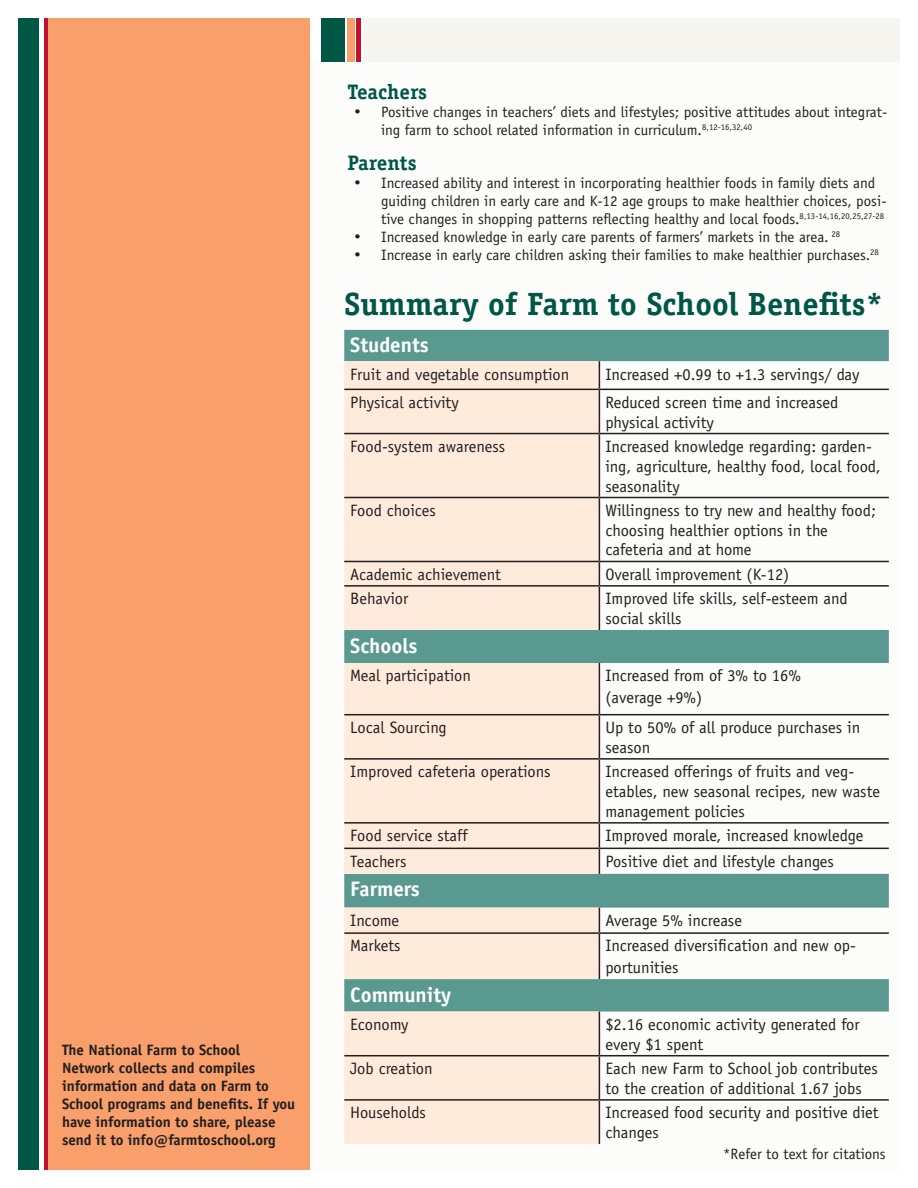
<style>
.page{position:relative;width:918px;height:1188px;background:#fff}
.page>*{position:absolute;margin:0;border:0;box-sizing:border-box;transform-origin:0 0}
.t1{font:700 32.25px "Officina Serif";color:#005746}
.t2{font:700 21px "Officina Sans";color:#fff}
.t3{font:700 21px "Officina Serif";color:#005746}
.t4{font:16.5px/19.8px "Officina Sans";color:#231f20}
.List_Paragraph{font:15px/18px "Officina Sans";color:#231f20}
.t5{font:700 15px/18px "Officina Sans";letter-spacing:-.005em;color:#231f20}
</style>
<div class="page">
<div style="left:363px;top:18px;width:537px;height:44px;background:#f6f5f0"></div>
<div style="left:321px;top:18px;width:23px;height:44px;background:#005746"></div>
<div style="left:347px;top:18px;width:8px;height:44px;background:#f89f6b"></div>
<div style="left:356px;top:18px;width:5px;height:44px;background:#c3102f"></div>
<div style="left:18px;top:62px;width:883px;height:1108px;background:#fcfcfa"></div>
<div style="left:48px;top:18px;width:262px;height:1152px;background:#f89f6b"></div>
<div style="left:18px;top:18px;width:21px;height:1152px;background:#005746"></div>
<hr style="left:44px;top:18px;width:3px;height:1152px;background:#c3102f">
<svg style="left:344px;top:330px;width:545px;height:682px"></svg>
<svg style="left:344px;top:361px;width:255px;height:783px;fill:#feebdc"></svg>
<svg style="left:599px;top:361px;width:1px;height:28px"></svg>
<hr style="left:344px;top:389px;width:255px;height:1px;background:#231f20">
<hr style="left:599px;top:389px;width:290px;height:1px;background:#231f20">
<hr style="left:599px;top:390px;width:1px;height:43px;background:#231f20">
<hr style="left:344px;top:433px;width:255px;height:1px;background:#231f20">
<hr style="left:599px;top:433px;width:290px;height:1px;background:#231f20">
<hr style="left:599px;top:434px;width:1px;height:63px;background:#231f20">
<hr style="left:344px;top:497px;width:255px;height:1px;background:#231f20">
<hr style="left:599px;top:497px;width:290px;height:1px;background:#231f20">
<hr style="left:599px;top:498px;width:1px;height:63px;background:#231f20">
<hr style="left:344px;top:561px;width:255px;height:1px;background:#231f20">
<hr style="left:599px;top:561px;width:290px;height:1px;background:#231f20">
<svg style="left:599px;top:562px;width:1px;height:23px"></svg>
<hr style="left:344px;top:585px;width:255px;height:2px;background:#231f20">
<hr style="left:599px;top:585px;width:290px;height:2px;background:#231f20">
<hr style="left:599px;top:587px;width:1px;height:43px;background:#231f20">
<hr style="left:599px;top:663px;width:1px;height:51px;background:#231f20">
<hr style="left:344px;top:714px;width:255px;height:1px;background:#231f20">
<hr style="left:599px;top:714px;width:290px;height:1px;background:#231f20">
<hr style="left:599px;top:715px;width:1px;height:43px;background:#231f20">
<hr style="left:344px;top:758px;width:255px;height:2px;background:#231f20">
<hr style="left:599px;top:758px;width:290px;height:2px;background:#231f20">
<hr style="left:599px;top:760px;width:1px;height:62px;background:#231f20">
<hr style="left:344px;top:822px;width:255px;height:2px;background:#231f20">
<hr style="left:599px;top:822px;width:290px;height:2px;background:#231f20">
<hr style="left:344px;top:848px;width:255px;height:1px;background:#231f20">
<hr style="left:599px;top:848px;width:290px;height:1px;background:#231f20">
<svg style="left:599px;top:824px;width:1px;height:50px"></svg>
<svg style="left:599px;top:908px;width:1px;height:24px"></svg>
<hr style="left:344px;top:932px;width:255px;height:2px;background:#231f20">
<hr style="left:599px;top:932px;width:290px;height:2px;background:#231f20">
<hr style="left:599px;top:934px;width:1px;height:45px;background:#231f20">
<hr style="left:599px;top:1012px;width:1px;height:43px;background:#231f20">
<hr style="left:344px;top:1055px;width:255px;height:1px;background:#231f20">
<hr style="left:599px;top:1055px;width:290px;height:1px;background:#231f20">
<hr style="left:599px;top:1056px;width:1px;height:43px;background:#231f20">
<hr style="left:344px;top:1099px;width:255px;height:2px;background:#231f20">
<hr style="left:599px;top:1099px;width:290px;height:2px;background:#231f20">
<hr style="left:599px;top:1101px;width:1px;height:43px;background:#231f20">
<p class="t5" style="left:62px;top:1041px;width:180px">The National Farm to School</p>
<p class="t5" style="left:62px;top:1059px;width:235px">Network collects and compiles information and data on Farm to School programs and benefits. If you have information to share, please send it to info@farmtoschool.org</p>
<p class="t3" style="left:347px;top:78px;width:81px">Teachers</p>
<p class="List_Paragraph" style="left:381px;top:103px;width:508px;text-indent:-27px">• Positive changes in teachers’ diets and lifestyles; positive attitudes about integrat&shy;ing farm to school related information in curriculum.<sup>8,12-16,32,40</sup></p>
<p class="t3" style="left:347px;top:149px;width:71px">Parents</p>
<p class="List_Paragraph" style="left:381px;top:174px;width:507px;text-indent:-27px">• Increased ability and interest in incorporating healthier foods in family diets and guiding children in early care and K-12 age groups to make healthier choices, posi&shy;tive changes in shopping patterns reflecting healthy and local foods.<sup>8,13-14,16,20,25,27-28</sup></p>
<p class="List_Paragraph" style="left:354px;top:228px;width:487px">• Increased knowledge in early care parents of farmers’ markets in the area. <sup>28</sup></p>
<p class="List_Paragraph" style="left:354px;top:246px;width:526px">• Increase in early care children asking their families to make healthier purchases.<sup>28</sup></p>
<p class="t1" style="left:344px;top:284px;width:541px">Summary of Farm to School Benefits*</p>
<p class="t2" style="left:350px;top:332px;width:80px">Students</p>
<p class="t4" style="left:350px;top:364px;width:221px">Fruit and vegetable consumption</p>
<p class="t4" style="left:605px;top:364px;width:256px">Increased +0.99 to +1.3 servings/ day</p>
<p class="t4" style="left:350px;top:392px;width:110px">Physical activity</p>
<p class="t4" style="left:605px;top:392px;width:234px">Reduced screen time and increased physical activity</p>
<p class="t4" style="left:350px;top:436px;width:156px">Food-system awareness</p>
<p class="t4" style="left:605px;top:436px;width:277px">Increased knowledge regarding: garden&shy;ing, agriculture, healthy food, local food, seasonality</p>
<p class="t4" style="left:350px;top:500px;width:87px">Food choices</p>
<p class="t4" style="left:605px;top:500px;width:272px">Willingness to try new and healthy food; choosing healthier options in the cafeteria and at home</p>
<p class="t4" style="left:350px;top:564px;width:152px">Academic achievement</p>
<p class="t4" style="left:605px;top:564px;width:185px">Overall improvement (K-12)</p>
<p class="t4" style="left:350px;top:589px;width:60px">Behavior</p>
<p class="t4" style="left:605px;top:589px;width:244px">Improved life skills, self-esteem and social skills</p>
<p class="t2" style="left:350px;top:632px;width:69px">Schools</p>
<p class="t4" style="left:350px;top:666px;width:122px">Meal participation</p>
<p class="t4" style="left:605px;top:665px;width:197px;line-height:21.6px">Increased from of 3% to 16% (average +9%)</p>
<p class="t4" style="left:350px;top:718px;width:98px">Local Sourcing</p>
<p class="t4" style="left:605px;top:718px;width:256px">Up to 50% of all produce purchases in season</p>
<p class="t4" style="left:350px;top:762px;width:202px">Improved cafeteria operations</p>
<p class="t4" style="left:605px;top:762px;width:276px">Increased offerings of fruits and veg&shy;etables, new seasonal recipes, new waste management policies</p>
<p class="t4" style="left:350px;top:826px;width:119px">Food service staff</p>
<p class="t4" style="left:605px;top:826px;width:259px">Improved morale, increased knowledge</p>
<p class="t4" style="left:350px;top:851px;width:58px">Teachers</p>
<p class="t4" style="left:605px;top:851px;width:230px">Positive diet and lifestyle changes</p>
<p class="t2" style="left:350px;top:876px;width:71px">Farmers</p>
<p class="t4" style="left:350px;top:911px;width:50px">Income</p>
<p class="t4" style="left:605px;top:911px;width:138px">Average 5% increase</p>
<p class="t4" style="left:350px;top:936px;width:52px">Markets</p>
<p class="t4" style="left:605px;top:935px;width:252px;line-height:21.6px">Increased diversification and new op&shy;portunities</p>
<p class="t2" style="left:350px;top:981px;width:103px">Community</p>
<p class="t4" style="left:350px;top:1014px;width:60px">Economy</p>
<p class="t4" style="left:605px;top:1014px;width:256px">$2.16 economic activity generated for every $1 spent</p>
<p class="t4" style="left:350px;top:1059px;width:84px">Job creation</p>
<p class="t4" style="left:605px;top:1059px;width:274px">Each new Farm to School job contributes to the creation of additional 1.67 jobs</p>
<p class="t4" style="left:350px;top:1103px;width:77px">Households</p>
<p class="t4" style="left:605px;top:1103px;width:275px">Increased food security and positive diet changes</p>
<p class="List_Paragraph" style="left:723px;top:1145px;width:164px">*Refer to text for citations</p>
</div>
